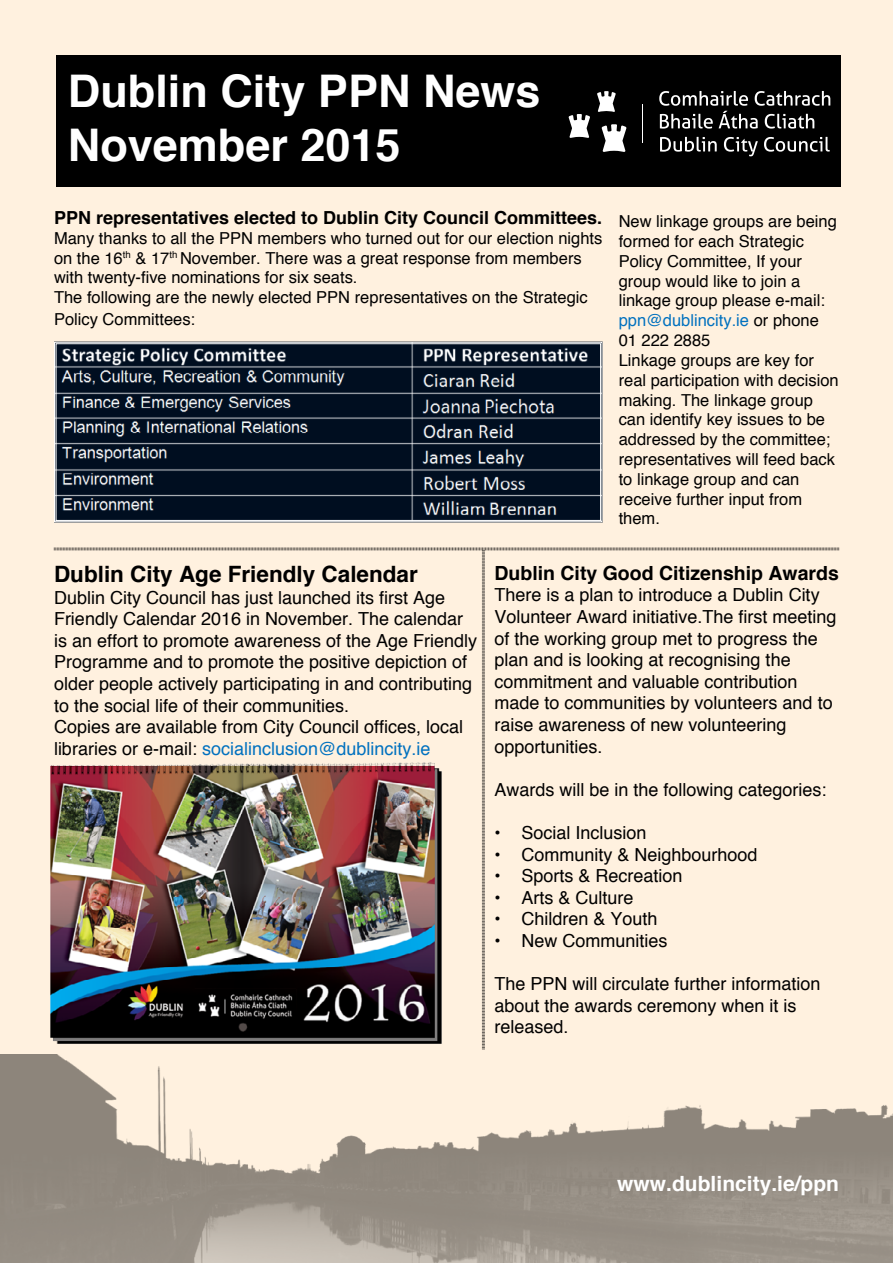
<style>
.page{position:relative;width:893px;height:1263px;background:#fff1df}
.page>*{position:absolute;margin:0;border:0;box-sizing:border-box;transform-origin:0 0}
.t1{font:700 45px/54px "Helvetica";color:#fff}
.t2{font:700 22.5px "Helvetica";color:#000}
.t3{font:700 21px "Helvetica";color:#fff}
.t4{font:700 19.5px "Helvetica";color:#000}
.t5{font:18px/21.6px "Helvetica";color:#000}
.t6{font:700 18px "Helvetica";color:#000}
.t7{font:16.5px/19.8px "Helvetica";color:#000}
.s1{color:#0071bf}
</style>
<div class="page">
<div style="left:56px;top:55px;width:785px;height:132px;background:#000"></div>
<svg style="left:659px;top:91px;width:171px;height:38px"></svg>
<svg style="left:660px;top:137px;width:57px;height:15px"></svg>
<svg style="left:724px;top:137px;width:34px;height:19px"></svg>
<svg style="left:764px;top:137px;width:66px;height:15px"></svg>
<svg style="left:601px;top:124px;width:26px;height:28px"></svg>
<svg style="left:568px;top:114px;width:22px;height:24px"></svg>
<svg style="left:597px;top:91px;width:19px;height:21px"></svg>
<hr style="left:642px;top:104px;width:1px;height:39px;background:#fff">
<img style="left:0;top:1054px;width:893px;height:209px">
<img style="left:50px;top:765px;width:4px;height:276px">
<img style="left:54px;top:547px;width:785px;height:502px">
<svg style="left:54px;top:342px;width:549px;height:180px;background:#24303f"></svg>
<h1 class="t1" style="left:68px;top:63px;width:474px">Dublin City PPN News<br>November 2015</h1>
<p class="t6" style="left:54px;top:206px;width:550px">PPN representatives elected to Dublin City Council Committees.</p>
<p class="t7" style="left:54px;top:228px;width:550px">Many thanks to all the PPN members who turned out for our election nights on the 16<sup>th</sup> &amp; 17<sup>th</sup> November. There was a great response from members with twenty-five nominations for six seats.<br>The following are the newly elected PPN representatives on the Strategic</p>
<p class="t7" style="left:54px;top:309px;width:143px">Policy Committees:</p>
<p class="t7" style="left:619px;top:211px;width:222px">New linkage groups are being formed for each Strategic<br>Policy Committee, If your group would like to join a linkage group please e-mail: <span class="s1">ppn@dublincity.ie</span> or phone<br>01 222 2885<br>Linkage groups are key for real participation with decision making. The linkage group can identify key issues to be addressed by the committee; representatives will feed back to linkage group and can receive further input from them.</p>
<p class="t2" style="left:54px;top:560px;width:365px">Dublin City Age Friendly Calendar</p>
<p class="t5" style="left:54px;top:586px;width:425px">Dublin City Council has just launched its first Age Friendly Calendar 2016 in November. The calendar is an effort to promote awareness of the Age Friendly Programme and to promote the positive depiction of older people actively participating in and contributing to the social life of their communities.<br>Copies are available from City Council offices, local libraries or e-mail: <span class="s1">socialinclusion@dublincity.ie</span></p>
<p class="t4" style="left:494px;top:561px;width:346px">Dublin City Good Citizenship Awards</p>
<p class="t5" style="left:494px;top:584px;width:344px">There is a plan to introduce a Dublin City Volunteer Award initiative.The first meeting of the working group met to progress the plan and is looking at recognising the commitment and valuable contribution made to communities by volunteers and to raise awareness of new volunteering opportunities.</p>
<p class="t5" style="left:494px;top:778px;width:334px">Awards will be in the following categories:</p>
<p class="t5" style="left:494px;top:821px;width:154px">• Social Inclusion</p>
<p class="t5" style="left:494px;top:843px;width:265px">• Community &amp; Neighbourhood</p>
<p class="t5" style="left:494px;top:865px;width:190px">• Sports &amp; Recreation</p>
<p class="t5" style="left:494px;top:886px;width:141px">• Arts &amp; Culture</p>
<p class="t5" style="left:494px;top:908px;width:165px">• Children &amp; Youth</p>
<p class="t5" style="left:494px;top:929px;width:175px">• New Communities</p>
<p class="t5" style="left:494px;top:973px;width:328px">The PPN will circulate further information about the awards ceremony when it is released.</p>
<p class="t3" style="left:617px;top:1170px;width:223px">www.dublincity.ie/ppn</p>
</div>
